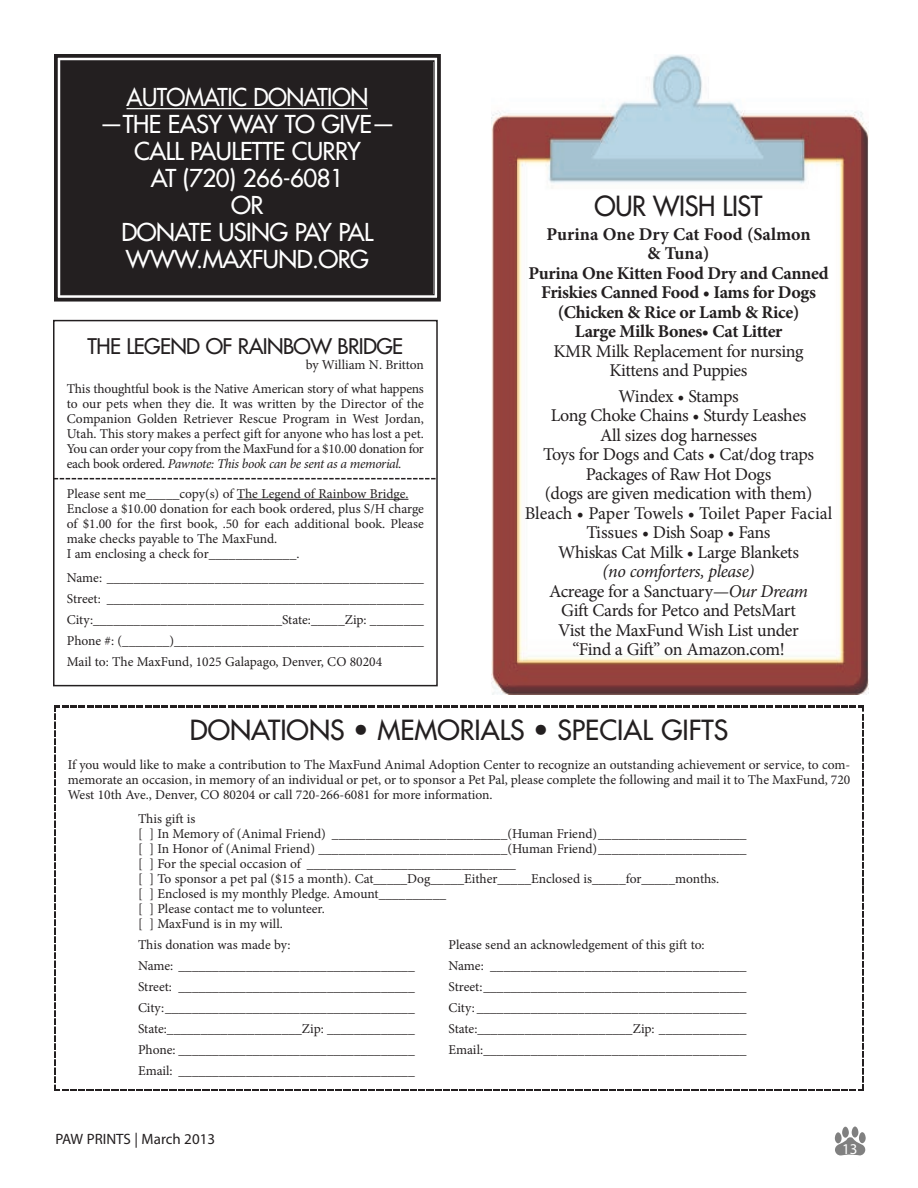
<style>
.page{position:relative;width:918px;height:1188px;background:#fff}
.page>*{position:absolute;margin:0;border:0;box-sizing:border-box;transform-origin:0 0}
.t1{font:500 27px "Futura Std";color:#231f20}
.t2{font:500 27px "Futura Std";color:#231f20;scale:.95 1}
.t3{font:500 24px/27px "Futura Std";letter-spacing:-.025em;color:#fff;text-align:center;scale:.95 1}
.t4{font:500 21px "Futura Std";letter-spacing:-.03em;color:#231f20}
.t5{font:18px/19.5px "Minion Pro";letter-spacing:-.02em;color:#231f20;text-align:center}
.t6{font:700 18px/19.5px "Minion Pro";letter-spacing:-.02em;color:#231f20;text-align:center}
.t7{font:15px "Myriad Pro";color:#231f20}
.t8{font:15px "Myriad Pro";color:#fff}
.t9{font:13.5px/15px "Minion Pro";letter-spacing:-.005em;color:#231f20;text-align:justify}
.s1{font-style:italic}
</style>
<div class="page">
<svg style="left:54px;top:706px;width:810px;height:385px"></svg>
<img style="left:491px;top:54px;width:378px;height:640px">
<div style="left:62px;top:62px;width:371px;height:232px;background:#231f20"></div>
<div style="left:54px;top:54px;width:387px;height:248px;border:4px solid #231f20"></div>
<div style="left:60px;top:60px;width:375px;height:235px;border:1px solid #231f20"></div>
<hr style="left:127px;top:108px;width:241px;height:1px;background:#fff">
<svg style="left:835px;top:1137px;width:30px;height:19px"></svg>
<div style="left:835px;top:1132px;width:7px;height:11px;background:#808080;border-radius:50%"></div>
<div style="left:842px;top:1127px;width:7px;height:11px;background:#808080;border-radius:50%"></div>
<div style="left:852px;top:1127px;width:6px;height:11px;background:#808080;border-radius:50%"></div>
<div style="left:859px;top:1132px;width:7px;height:11px;background:#808080;border-radius:50%"></div>
<div style="left:53px;top:320px;width:385px;height:366px;border:2px solid #231f20"></div>
<hr style="left:237px;top:499px;width:171px;height:1px;background:#231f20">
<svg style="left:54px;top:478px;width:382px;height:1px"></svg>
<h2 class="t3" style="left:99px;top:84px;width:313px">AUTOMATIC DONATION —THE EASY WAY TO GIVE—<br>CALL PAULETTE CURRY<br>AT (720) 266-6081<br>OR<br>DONATE USING PAY PAL<br>WWW.MAXFUND.ORG</h2>
<h3 class="t4" style="left:88px;top:333px;width:317px">THE LEGEND OF RAINBOW BRIDGE</h3>
<p class="t9" style="left:67px;top:353px;width:359px;line-height:24px;text-align:right">by William N. Britton<br>This thoughtful book is the Native American story of what happens</p>
<p class="t9" style="left:67px;top:396px;width:359px">to our pets when they die. It was written by the Director of the Companion Golden Retriever Rescue Program in West Jordan, Utah. This story makes a perfect gift for anyone who has lost a pet.<br>You can order your copy from the MaxFund for a $10.00 donation for each book ordered. <span class="s1">Pawnote: This book can be sent as a memorial.</span></p>
<p class="t9" style="left:67px;top:486px;width:359px;text-align:left">Please sent me_____copy(s) of The Legend of Rainbow Bridge.<br>Enclose a $10.00 donation for each book ordered, plus S/H charge of $1.00 for the first book, .50 for each additional book. Please make checks payable to The MaxFund.<br>I am enclosing a check for_____________.</p>
<p class="t9" style="left:67px;top:567px;width:359px;line-height:21px">Name: _______________________________________________ Street: _______________________________________________ City:____________________________State:_____Zip: ________ Phone #: (_______)_____________________________________ Mail to: The MaxFund, 1025 Galapago, Denver, CO 80204</p>
<h1 class="t2" style="left:595px;top:189px;width:178px">OUR WISH LIST</h1>
<h3 class="t6" style="left:529px;top:224px;width:302px">Purina One Dry Cat Food (Salmon<br>&amp; Tuna)<br>Purina One Kitten Food Dry and Canned<br>Friskies Canned Food • Iams for Dogs (Chicken &amp; Rice or Lamb &amp; Rice)<br>Large Milk Bones• Cat Litter</h3>
<h3 class="t5" style="left:553px;top:341px;width:252px">KMR Milk Replacement for nursing<br>Kittens and Puppies</h3>
<p class="t5" style="left:525px;top:386px;width:309px">Windex • Stamps<br>Long Choke Chains • Sturdy Leashes<br>All sizes dog harnesses<br>Toys for Dogs and Cats • Cat/dog traps<br>Packages of Raw Hot Dogs<br>(dogs are given medication with them)<br>Bleach • Paper Towels • Toilet Paper Facial<br>Tissues • Dish Soap • Fans<br>Whiskas Cat Milk • Large Blankets</p>
<h3 class="t5" style="left:549px;top:562px;width:261px"><span class="s1">(no comforters, please)<br></span>Acreage for a Sanctuary<span class="s1">—Our Dream<br></span>Gift Cards for Petco and PetsMart<br>Vist the MaxFund Wish List under “Find a Gift” on Amazon.com!</h3>
<h1 class="t1" style="left:190px;top:713px;width:540px">DONATIONS • MEMORIALS • SPECIAL GIFTS</h1>
<p class="t9" style="left:68px;top:757px;width:784px">If you would like to make a contribution to The MaxFund Animal Adoption Center to recognize an outstanding achievement or service, to com&shy;memorate an occasion, in memory of an individual or pet, or to sponsor a Pet Pal, please complete the following and mail it to The MaxFund, 720<br>West 10th Ave., Denver, CO 80204 or call 720-266-6081 for more information.</p>
<p class="t9" style="left:138px;top:811px;width:610px;text-align:left">This gift is<br>[ ] In Memory of (Animal Friend) __________________________(Human Friend)______________________ [ ] In Honor of (Animal Friend) ____________________________(Human Friend)______________________ [ ] For the special occasion of _______________________________<br>[ ] To sponsor a pet pal ($15 a month). Cat_____Dog_____Either_____Enclosed is_____for_____months.<br>[ ] Enclosed is my monthly Pledge. Amount__________<br>[ ] Please contact me to volunteer.<br>[ ] MaxFund is in my will.</p>
<p class="t9" style="left:138px;top:937px;width:154px">This donation was made by:</p>
<p class="t9" style="left:448px;top:937px;width:258px">Please send an acknowledgement of this gift to:</p>
<p class="t9" style="left:138px;top:958px;width:278px">Name: ___________________________________</p>
<p class="t9" style="left:449px;top:958px;width:300px">Name: ______________________________________</p>
<p class="t9" style="left:138px;top:979px;width:278px">Street: ___________________________________</p>
<p class="t9" style="left:449px;top:979px;width:300px">Street:_______________________________________</p>
<p class="t9" style="left:138px;top:1000px;width:278px">City:_____________________________________</p>
<p class="t9" style="left:449px;top:1000px;width:300px">City: ________________________________________</p>
<p class="t9" style="left:138px;top:1021px;width:278px">State:____________________Zip: _____________</p>
<p class="t9" style="left:449px;top:1021px;width:300px">State:_______________________Zip: _____________</p>
<p class="t9" style="left:138px;top:1042px;width:278px">Phone: ___________________________________</p>
<p class="t9" style="left:449px;top:1042px;width:300px">Email:_______________________________________</p>
<p class="t9" style="left:138px;top:1063px;width:278px">Email: ___________________________________</p>
<p class="t7" style="left:56px;top:1129px;width:161px">PAW PRINTS | March 2013</p>
<p class="t8" style="left:842px;top:1139px;width:17px">13</p>
</div>
